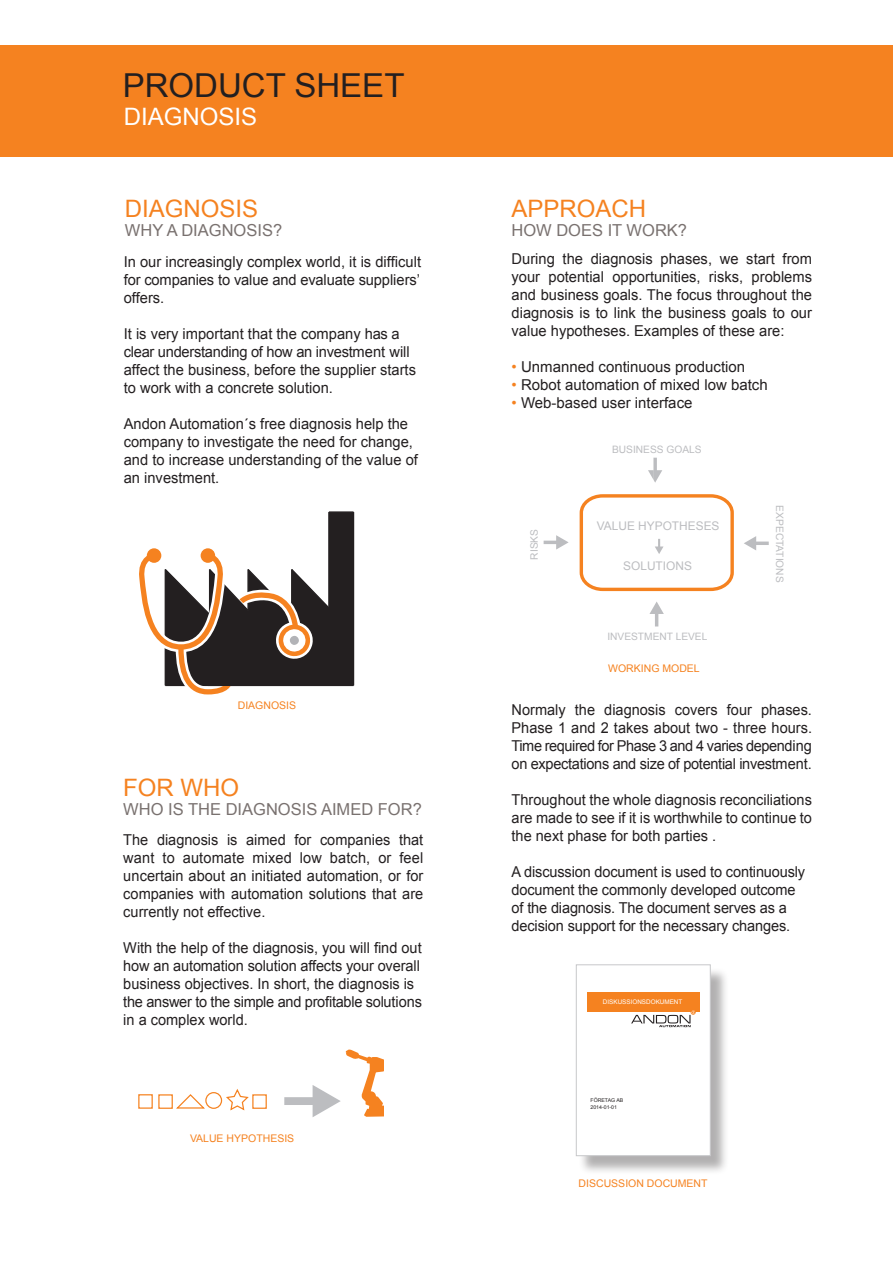
<style>
.page{position:relative;width:893px;height:1263px;background:#fff}
.page>*{position:absolute;margin:0;border:0;box-sizing:border-box;transform-origin:0 0}
.t1{font:33px "Arial";color:#231f20}
.t2{font:24px "Arial";color:#f58220}
.t3{font:24px "Arial";color:#fff}
.t4{font:16.5px "Arial";color:#79716f}
.t5{font:15px/18px "Arial";color:#231f20;text-align:justify}
.t6{font:11.85px "Arial";color:#bcbdc0}
.t7{font:10.5px "Arial";color:#f58220}
.t8{font:10.2px "Arial";color:#bcbdc0}
.t9{font:6.3px "Arial";color:#fff}
.t10{font:5.25px/6.3px "Arial";color:#231f20}
.s1{color:#f58220}
</style>
<div class="page">
<div style="left:0;top:46px;width:893px;height:111px;background:#f58220"></div>
<div style="left:158px;top:1094px;width:15px;height:15px;border:1px solid #f58220"></div>
<svg style="left:176px;top:1094px;width:31px;height:15px"></svg>
<div style="left:205px;top:1092px;width:17px;height:17px;border:1px solid #f58220;border-radius:50%"></div>
<svg style="left:226px;top:1089px;width:23px;height:22px"></svg>
<div style="left:252px;top:1094px;width:15px;height:15px;border:1px solid #f58220"></div>
<svg style="left:284px;top:1049px;width:100px;height:68px"></svg>
<div style="left:138px;top:1094px;width:15px;height:15px;border:1px solid #f58220"></div>
<div style="left:578px;top:967px;width:151px;height:208px;background:#231f20;opacity:.35"></div>
<div style="left:576px;top:964px;width:134px;height:192px;background:#fff;border:1px solid #c7c8ca"></div>
<div style="left:587px;top:992px;width:113px;height:19px;background:#f58220"></div>
<svg style="left:631px;top:1010px;width:65px;height:17px"></svg>
<hr style="left:329px;top:511px;width:25px;height:2px;background:#231f20">
<svg style="left:139px;top:512px;width:215px;height:183px"></svg>
<div style="left:220px;top:680px;width:13px;height:6px;background:#231f20"></div>
<svg style="left:649px;top:602px;width:15px;height:24px"></svg>
<svg style="left:648px;top:458px;width:14px;height:25px"></svg>
<svg style="left:744px;top:536px;width:25px;height:14px"></svg>
<svg style="left:544px;top:535px;width:25px;height:14px"></svg>
<svg style="left:579px;top:494px;width:155px;height:98px"></svg>
<h1 class="t1" style="left:123px;top:63px;width:283px">PRODUCT SHEET</h1>
<h2 class="t3" style="left:124px;top:101px;width:135px">DIAGNOSIS</h2>
<h2 class="t2" style="left:125px;top:192px;width:135px">DIAGNOSIS</h2>
<p class="t4" style="left:125px;top:220px;width:159px">WHY A DIAGNOSIS?</p>
<p class="t5" style="left:124px;top:253px;width:299px">In our increasingly complex world, it is difficult for companies to value and evaluate suppliers’ offers.</p>
<p class="t5" style="left:124px;top:325px;width:294px;text-align:left">It is very important that the company has a clear understanding of how an investment will affect the business, before the supplier starts to work with a concrete solution.</p>
<p class="t5" style="left:124px;top:415px;width:296px;text-align:left">Andon Automation´s free diagnosis help the company to investigate the need for change, and to increase understanding of the value of an investment.</p>
<h2 class="t2" style="left:511px;top:192px;width:136px">APPROACH</h2>
<p class="t4" style="left:511px;top:220px;width:177px">HOW DOES IT WORK?</p>
<p class="t5" style="left:512px;top:250px;width:302px">During the diagnosis phases, we start from your potential opportunities, risks, problems and business goals. The focus throughout the diagnosis is to link the business goals to our value hypotheses. Examples of these are:</p>
<p class="t5" style="left:512px;top:358px;width:235px"><span class="s1">•</span> Unmanned continuous production</p>
<p class="t5" style="left:512px;top:376px;width:258px"><span class="s1">•</span> Robot automation of mixed low batch</p>
<p class="t5" style="left:512px;top:394px;width:182px"><span class="s1">•</span> Web-based user interface</p>
<p class="t8" style="left:527px;top:560px;width:32px;rotate:-90deg">RISKS</p>
<p class="t8" style="left:612px;top:442px;width:91px">BUSINESS GOALS</p>
<p class="t6" style="left:597px;top:519px;width:124px">VALUE HYPOTHESES</p>
<p class="t6" style="left:623px;top:558px;width:70px">SOLUTIONS</p>
<p class="t8" style="left:607px;top:630px;width:102px">INVESTMENT LEVEL</p>
<p class="t7" style="left:608px;top:662px;width:93px">WORKING MODEL</p>
<p class="t8" style="left:786px;top:505px;width:79px;rotate:90deg">EXPECTATIONS</p>
<p class="t7" style="left:238px;top:698px;width:60px">DIAGNOSIS</p>
<p class="t5" style="left:512px;top:701px;width:302px">Normaly the diagnosis covers four phases.<br>Phase 1 and 2 takes about two - three hours.<br>Time required for Phase 3 and 4 varies depending on expectations and size of potential investment.</p>
<p class="t5" style="left:512px;top:791px;width:302px">Throughout the whole diagnosis reconciliations are made to see if it is worthwhile to continue to the next phase for both parties .</p>
<p class="t5" style="left:512px;top:863px;width:295px;text-align:left">A discussion document is used to continuously document the commonly developed outcome of the diagnosis. The document serves as a decision support for the necessary changes.</p>
<h2 class="t2" style="left:123px;top:771px;width:117px">FOR WHO</h2>
<p class="t4" style="left:123px;top:799px;width:300px">WHO IS THE DIAGNOSIS AIMED FOR?</p>
<p class="t5" style="left:123px;top:831px;width:301px">The diagnosis is aimed for companies that want to automate mixed low batch, or feel uncertain about an initiated automation, or for companies with automation solutions that are currently not effective.</p>
<p class="t5" style="left:123px;top:939px;width:300px;text-align:left">With the help of the diagnosis, you will find out how an automation solution affects your overall business objectives. In short, the diagnosis is the answer to the simple and profitable solutions in a complex world.</p>
<p class="t9" style="left:603px;top:998px;width:81px">DISKUSSIONSDOKUMENT</p>
<p class="t7" style="left:190px;top:1131px;width:106px">VALUE HYPOTHESIS</p>
<p class="t10" style="left:590px;top:1097px;width:34px">FÖRETAG AB<br>2014-01-01</p>
<p class="t7" style="left:579px;top:1176px;width:130px">DISCUSSION DOCUMENT</p>
</div>
